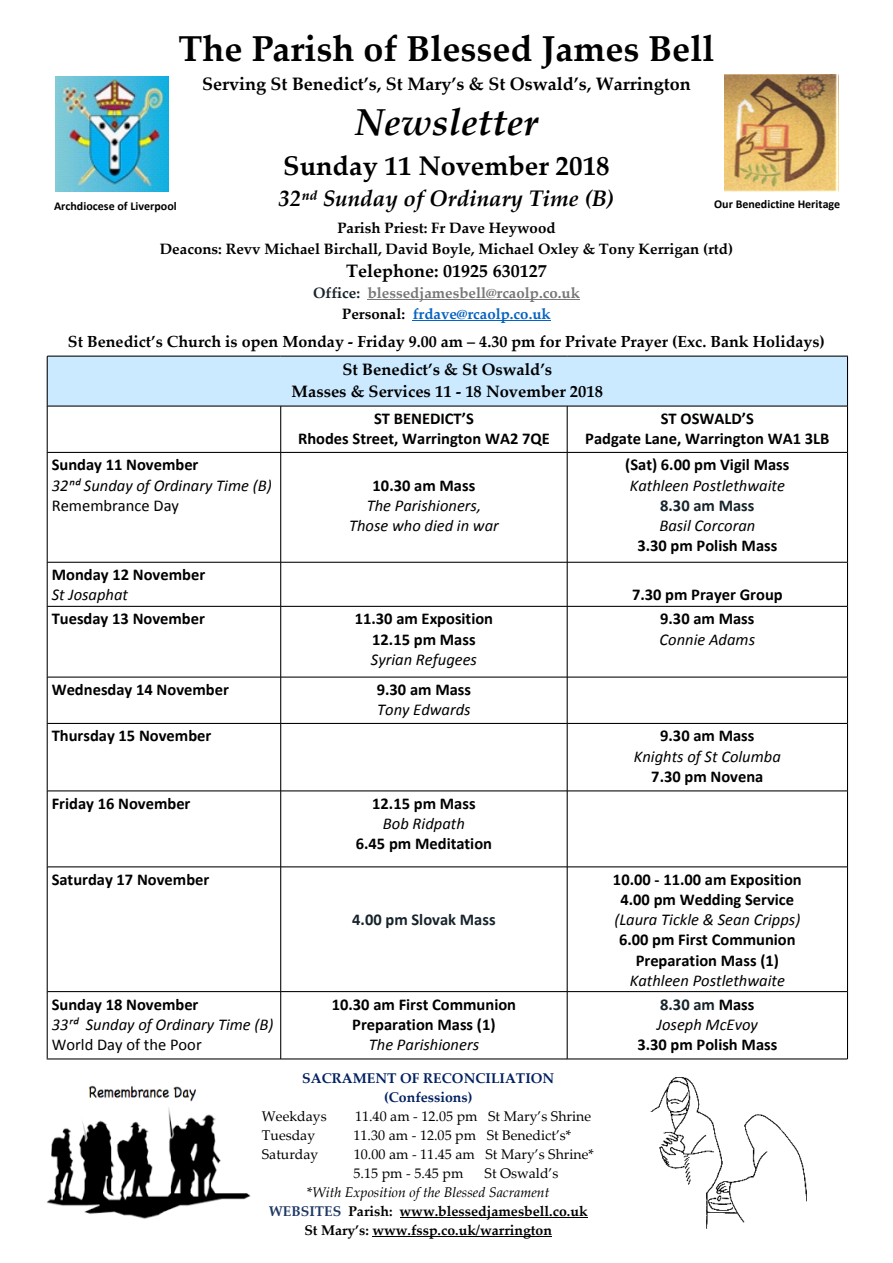
<style>
.page{position:relative;width:893px;height:1263px;background:#fff}
.page>*{position:absolute;margin:0;border:0;box-sizing:border-box;transform-origin:0 0}
.t1{font:italic 700 37.5px "Palatino Linotype";color:#000}
.t2{font:700 36px "Palatino Linotype";color:#000}
.t3{font:700 27px "Palatino Linotype";color:#000}
.t4{font:italic 700 22.5px "Palatino Linotype";color:#000}
.t5{font:700 18px "Palatino Linotype";color:#000}
.t6{font:700 16.5px/20.1px "Calibri";color:#000;text-align:center}
.t7{font:italic 16.5px/20.1px "Calibri";color:#000;text-align:center}
.t8{font:700 16.5px/22.2px "Palatino Linotype";color:#000;text-align:center}
.t9{font:16.5px "Calibri";color:#000}
.t10{font:700 16.5px "Calibri";color:#17232b}
.t11{font:700 16.05px "Palatino Linotype";color:#000}
.t12{font:700 15px/20.2px "Palatino Linotype";color:#000;text-align:center}
.t13{font:700 15px/20.2px "Palatino Linotype";color:#777;text-align:center}
.t14{font:14.1px/19px "Palatino Linotype";color:#000}
.t15{font:700 14.1px "Palatino Linotype";color:#000}
.t16{font:700 14.1px/19px "Palatino Linotype";color:#002060;text-align:center}
.t17{font:italic 14.1px "Palatino Linotype";color:#000}
.t18{font:700 12px "Calibri";color:#000}
.s1{color:#17232b}
.s2{color:#000}
.s3{color:#0563c1}
.s4{font-style:normal}
.s5{color:#1f3864}
.s6{font-size:13.95px}
.s7{font-weight:700;font-style:normal;color:#17232b}
.s8{font-weight:700;font-style:normal}
</style>
<div class="page">
<img style="left:55px;top:76px;width:114px;height:116px">
<img style="left:725px;top:75px;width:114px;height:116px">
<svg style="left:47px;top:356px;width:801px;height:703px"></svg>
<hr style="left:368px;top:299px;width:212px;height:1px;background:#777">
<hr style="left:413px;top:320px;width:138px;height:1px;background:#0563c1">
<hr style="left:400px;top:1217px;width:188px;height:1px;background:#000">
<hr style="left:372px;top:1236px;width:180px;height:1px;background:#000">
<img style="left:650px;top:1077px;width:157px;height:152px">
<img style="left:46px;top:1085px;width:204px;height:134px">
<h2 class="t2" style="left:179px;top:34px;width:537px">The Parish of Blessed James Bell</h2>
<p class="t5" style="left:202px;top:77px;width:490px">Serving St Benedict’s, St Mary’s &amp; St Oswald’s, Warrington</p>
<h1 class="t1" style="left:355px;top:108px;width:185px">Newsletter</h1>
<h3 class="t3" style="left:283px;top:155px;width:328px">Sunday 11 November 2018</h3>
<h3 class="t4" style="left:279px;top:190px;width:337px">32ffkᵈ Sunday of Ordinary Time (B)</h3>
<p class="t18" style="left:54px;top:201px;width:124px">Archdiocese of Liverpool</p>
<p class="t18" style="left:714px;top:199px;width:128px">Our Benedictine Heritage</p>
<p class="t12" style="left:160px;top:220px;width:575px">Parish Priest: Fr Dave Heywood<br>Deacons: Revv Michael Birchall, David Boyle, Michael Oxley &amp; Tony Kerrigan (rtd)</p>
<p class="t5" style="left:346px;top:264px;width:202px">Telephone: 01925 630127</p>
<p class="t13" style="left:313px;top:285px;width:268px"><span class="s1">Office:</span> blessedjamesbell@rcaolp.co.uk<br><span class="s2">Personal:</span> <span class="s3">frdave@rcaolp.co.uk</span></p>
<p class="t11" style="left:68px;top:336px;width:758px">St Benedict’s Church is open Monday - Friday 9.00 am – 4.30 pm for Private Prayer (Exc. Bank Holidays)</p>
<p class="t6" style="left:52px;top:456px;width:148px">Sunday 11 November</p>
<p class="t7" style="left:52px;top:476px;width:222px">32ⁿd Sunday of Ordinary Time (B)</p>
<p class="t9" style="left:52px;top:498px;width:129px">Remembrance Day</p>
<p class="t8" style="left:292px;top:360px;width:313px">St Benedict’s &amp; St Oswald’s<br>Masses &amp; Services 11 - 18 November 2018</p>
<p class="t6" style="left:298px;top:410px;width:253px">ST BENEDICT’S<br>Rhodes Street, Warrington WA2 7QE</p>
<p class="t6" style="left:585px;top:410px;width:246px">ST OSWALD’S<br>Padgate Lane, Warrington WA1 3LB</p>
<p class="t6" style="left:373px;top:476px;width:104px">10.30 am Mass</p>
<p class="t7" style="left:349px;top:496px;width:151px">The Parishioners,<br>Those who died in war</p>
<p class="t6" style="left:625px;top:456px;width:166px">(Sat) 6.00 pm Vigil Mass</p>
<p class="t7" style="left:630px;top:476px;width:157px">Kathleen Postlethwaite</p>
<p class="t10" style="left:660px;top:498px;width:96px">8.30 am Mass</p>
<p class="t7" style="left:659px;top:517px;width:97px">Basil Corcoran</p>
<p class="t6" style="left:637px;top:537px;width:141px">3.30 pm Polish Mass</p>
<p class="t6" style="left:52px;top:566px;width:155px">Monday 12 November</p>
<p class="t7" style="left:52px;top:586px;width:78px">St Josaphat</p>
<p class="t6" style="left:632px;top:586px;width:152px">7.30 pm Prayer Group</p>
<p class="t6" style="left:52px;top:610px;width:155px">Tuesday 13 November</p>
<p class="t6" style="left:355px;top:610px;width:140px">11.30 am Exposition<br>12.15 pm Mass</p>
<p class="t7" style="left:371px;top:650px;width:108px">Syrian Refugees</p>
<p class="t6" style="left:660px;top:610px;width:96px">9.30 am Mass</p>
<p class="t7" style="left:660px;top:630px;width:97px">Connie Adams</p>
<p class="t6" style="left:52px;top:681px;width:179px">Wednesday 14 November</p>
<p class="t6" style="left:377px;top:681px;width:96px">9.30 am Mass</p>
<p class="t7" style="left:377px;top:701px;width:95px">Tony Edwards</p>
<p class="t6" style="left:52px;top:727px;width:161px">Thursday 15 November</p>
<p class="t6" style="left:660px;top:727px;width:96px">9.30 am Mass</p>
<p class="t7" style="left:634px;top:747px;width:148px">Knights of St Columba</p>
<p class="t6" style="left:651px;top:767px;width:114px">7.30 pm Novena</p>
<p class="t6" style="left:52px;top:795px;width:140px">Friday 16 November</p>
<p class="t6" style="left:372px;top:795px;width:105px">12.15 pm Mass</p>
<p class="t7" style="left:383px;top:815px;width:83px">Bob Ridpath</p>
<p class="t6" style="left:356px;top:835px;width:138px">6.45 pm Meditation</p>
<p class="t6" style="left:52px;top:871px;width:159px">Saturday 17 November</p>
<p class="t10" style="left:352px;top:913px;width:145px">4.00 pm Slovak Mass</p>
<p class="t6" style="left:613px;top:871px;width:190px">10.00 - 11.00 am Exposition<br>4.00 pm Wedding Service</p>
<p class="t7" style="left:614px;top:911px;width:188px">(Laura Tickle &amp; Sean Cripps)</p>
<p class="t6" style="left:619px;top:931px;width:178px">6.00 pm First Communion<br>Preparation Mass (1)</p>
<p class="t7" style="left:630px;top:971px;width:157px">Kathleen Postlethwaite</p>
<p class="t6" style="left:52px;top:995px;width:148px">Sunday 18 November</p>
<p class="t7" style="left:52px;top:1015px;width:223px">33rd Sunday of Ordinary Time (B)</p>
<p class="t9" style="left:52px;top:1037px;width:152px">World Day of the Poor</p>
<p class="t6" style="left:332px;top:995px;width:186px">10.30 am First Communion<br>Preparation Mass (1)</p>
<p class="t7" style="left:369px;top:1036px;width:112px">The Parishioners</p>
<p class="t16" style="left:302px;top:1070px;width:254px">SACRAMENT OF RECONCILIATION (Confessions)</p>
<p class="t14" style="left:262px;top:1108px;width:66px">Weekdays</p>
<p class="t14" style="left:355px;top:1108px;width:238px">11.40 am - 12.05 pm St Mary’s Shrine</p>
<p class="t14" style="left:262px;top:1127px;width:55px">Tuesday</p>
<p class="t14" style="left:353px;top:1127px;width:219px">11.30 am - 12.05 pm St Benedict’s*</p>
<p class="t14" style="left:262px;top:1146px;width:58px">Saturday</p>
<p class="t14" style="left:353px;top:1146px;width:242px">10.00 am - 11.45 am St Mary’s Shrine*<br>5.15 pm - 5.45 pm</p>
<p class="t14" style="left:485px;top:1165px;width:75px">St Oswald’s</p>
<p class="t17" style="left:307px;top:1187px;width:244px"><span class="s4">*</span>With Exposition of the Blessed Sacrament</p>
<p class="t15" style="left:269px;top:1206px;width:320px"><span class="s5">WEBSITES</span> Parish: www.blessedjamesbell.co.uk</p>
<p class="t15" style="left:304px;top:1225px;width:249px"><span class="s6">St Mary’s</span>: www.fssp.co.uk/warrington</p>
<p class="t7" style="left:657px;top:995px;width:102px;text-align:left"><span class="s7">8.30 am</span> <span class="s8">Mass<br></span>Joseph McEvoy</p>
<p class="t6" style="left:637px;top:1036px;width:141px">3.30 pm Polish Mass</p>
</div>
